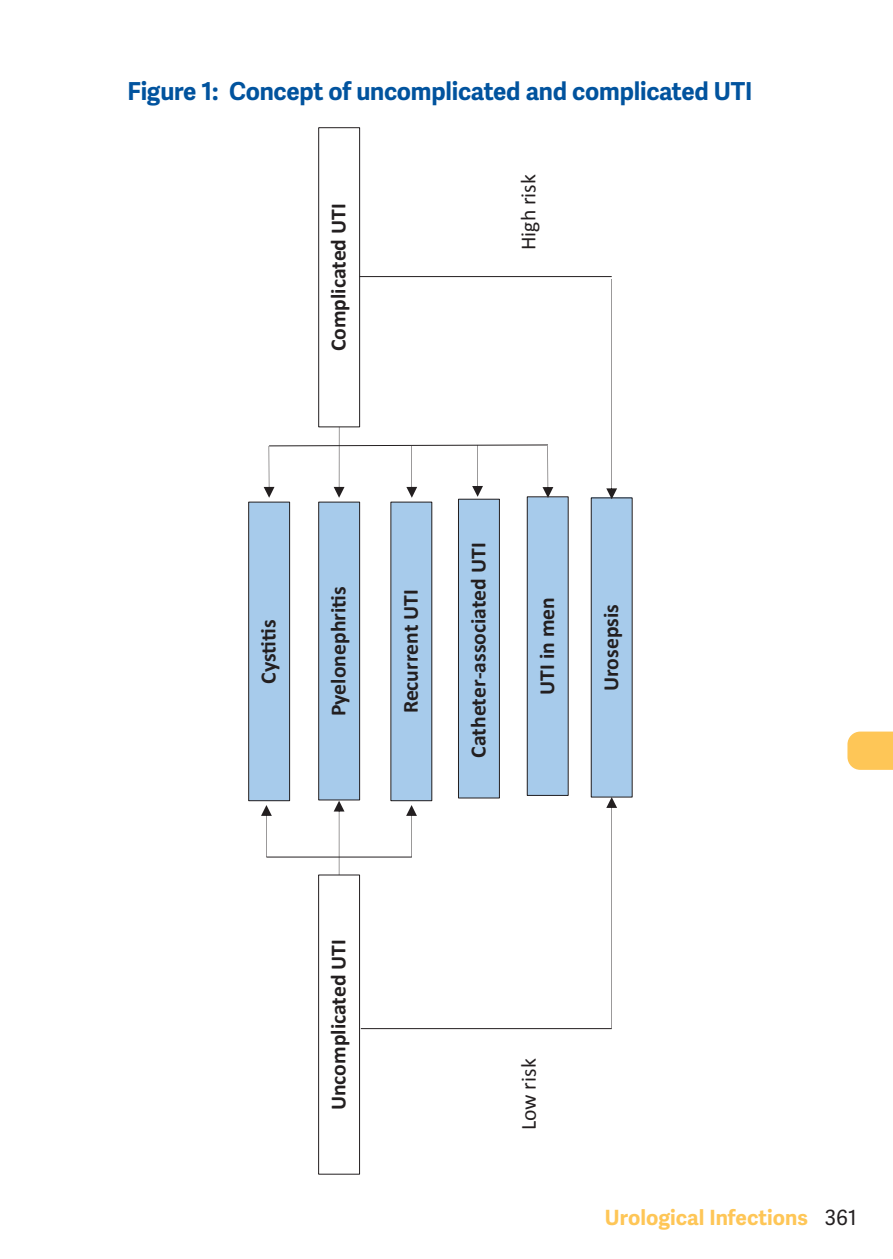
<style>
.page{position:relative;width:893px;height:1259px;background:#fff}
.page>*{position:absolute;margin:0;border:0;box-sizing:border-box;transform-origin:0 0}
.t1{font:700 24.6px "Adelle Sans";letter-spacing:-.01em;color:#01539e}
.t2{font:700 21.6px "Calibri";color:#231f20}
.t3{font:21.6px "Calibri";color:#231f20}
.t4{font:700 21px "Adelle Sans";color:#fec657}
.s1{font-weight:400;color:#231f20}
</style>
<div class="page">
<svg style="left:847px;top:731px;width:46px;height:39px;background:#fec962"></svg>
<div style="left:249px;top:502px;width:41px;height:298px;background:#a7cbeb"></div>
<div style="left:248px;top:502px;width:42px;height:299px;border:1px solid #231f20"></div>
<div style="left:319px;top:502px;width:41px;height:298px;background:#a7cbeb"></div>
<div style="left:318px;top:502px;width:42px;height:298px;border:1px solid #231f20"></div>
<div style="left:391px;top:502px;width:41px;height:298px;background:#a7cbeb"></div>
<div style="left:458px;top:499px;width:41px;height:299px;background:#a7cbeb"></div>
<div style="left:458px;top:499px;width:42px;height:299px;border:1px solid #231f20"></div>
<div style="left:591px;top:498px;width:41px;height:299px;background:#a7cbeb"></div>
<div style="left:591px;top:498px;width:41px;height:299px;border:1px solid #231f20"></div>
<div style="left:318px;top:127px;width:42px;height:300px;border:1px solid #231f20"></div>
<div style="left:318px;top:874px;width:42px;height:300px;border:1px solid #231f20"></div>
<svg style="left:406px;top:805px;width:11px;height:51px"></svg>
<svg style="left:334px;top:800px;width:10px;height:75px"></svg>
<svg style="left:261px;top:805px;width:11px;height:51px"></svg>
<hr style="left:266px;top:856px;width:146px;height:1px;background:#231f20">
<hr style="left:361px;top:1028px;width:251px;height:1px;background:#231f20">
<svg style="left:606px;top:797px;width:11px;height:231px"></svg>
<hr style="left:360px;top:276px;width:252px;height:1px;background:#231f20">
<svg style="left:606px;top:279px;width:11px;height:220px"></svg>
<div style="left:527px;top:497px;width:41px;height:298px;background:#a7cbeb"></div>
<div style="left:527px;top:496px;width:41px;height:299px;border:1px solid #231f20"></div>
<svg style="left:264px;top:427px;width:289px;height:71px"></svg>
<p class="t1" style="left:128px;top:76px;width:626px">Figure 1: Concept of uncomplicated and complicated UTI</p>
<p class="t2" style="left:323px;top:351px;width:149px;rotate:-90deg">Complicated UTI</p>
<p class="t3" style="left:513px;top:250px;width:77px;rotate:-90deg">High risk</p>
<p class="t2" style="left:253px;top:683px;width:66px;rotate:-90deg">Cystitis</p>
<p class="t2" style="left:323px;top:716px;width:131px;rotate:-90deg">Pyelonephritis</p>
<p class="t2" style="left:395px;top:713px;width:125px;rotate:-90deg">Recurrent UTI</p>
<p class="t2" style="left:463px;top:757px;width:217px;rotate:-90deg">Catheter-associated UTI</p>
<p class="t2" style="left:532px;top:695px;width:99px;rotate:-90deg">UTI in men</p>
<p class="t2" style="left:596px;top:691px;width:89px;rotate:-90deg">Urosepsis</p>
<p class="t2" style="left:323px;top:1110px;width:173px;rotate:-90deg">Uncomplicated UTI</p>
<p class="t3" style="left:513px;top:1130px;width:73px;rotate:-90deg">Low risk</p>
<p class="t4" style="left:605px;top:1204px;width:253px">Urological Infections <span class="s1">361</span></p>
</div>
